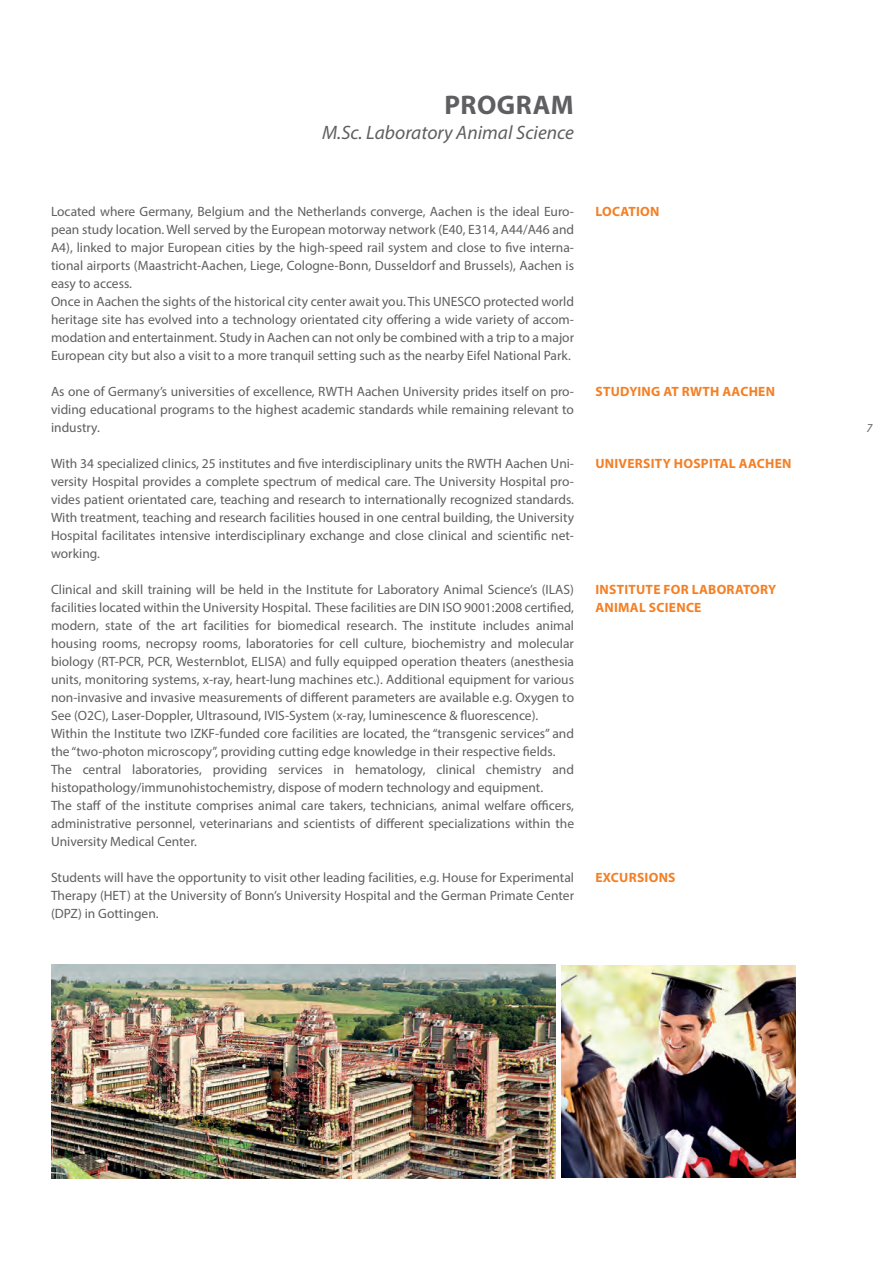
<style>
.page{position:relative;width:893px;height:1263px;background:#fff}
.page>*{position:absolute;margin:0;border:0;box-sizing:border-box;transform-origin:0 0}
.Head{font:700 27px "Myriad Pro";letter-spacing:.02em;color:#5f5f62}
.Head-2{font:italic 19.5px "Myriad Pro";color:#5f5f62}
.Fließtext{font:13.5px/18px "Myriad Pro";color:#5f5f62;text-align:justify}
.marginal{font:700 13.5px/18px "Myriad Pro";letter-spacing:.02em;color:#f48026}
.t1{font:italic 12px "Myriad Pro";color:#5f5f62}
</style>
<div class="page">
<img style="left:51px;top:965px;width:505px;height:213px">
<img style="left:561px;top:965px;width:234px;height:212px">
<p class="Head" style="left:444px;top:87px;width:131px">PROGRAM</p>
<p class="Head-2" style="left:322px;top:121px;width:253px">M.Sc. Laboratory Animal Science</p>
<p class="Fließtext" style="left:51px;top:202px;width:525px">Located where Germany, Belgium and the Netherlands converge, Aachen is the ideal Euro&shy;pean study location. Well served by the European motorway network (E40, E314, A44/A46 and A4), linked to major European cities by the high-speed rail system and close to five interna&shy;tional airports (Maastricht-Aachen, Liege, Cologne-Bonn, Dusseldorf and Brussels), Aachen is easy to access.</p>
<p class="Fließtext" style="left:51px;top:292px;width:525px">Once in Aachen the sights of the historical city center await you. This UNESCO protected world heritage site has evolved into a technology orientated city offering a wide variety of accom&shy;modation and entertainment. Study in Aachen can not only be combined with a trip to a major European city but also a visit to a more tranquil setting such as the nearby Eifel National Park.</p>
<p class="Fließtext" style="left:51px;top:382px;width:524px">As one of Germany’s universities of excellence, RWTH Aachen University prides itself on pro&shy;viding educational programs to the highest academic standards while remaining relevant to industry.</p>
<p class="Fließtext" style="left:51px;top:454px;width:525px">With 34 specialized clinics, 25 institutes and five interdisciplinary units the RWTH Aachen Uni&shy;versity Hospital provides a complete spectrum of medical care. The University Hospital pro&shy;vides patient orientated care, teaching and research to internationally recognized standards.<br>With treatment, teaching and research facilities housed in one central building, the University Hospital facilitates intensive interdisciplinary exchange and close clinical and scientific net&shy;working.</p>
<p class="Fließtext" style="left:51px;top:580px;width:525px">Clinical and skill training will be held in the Institute for Laboratory Animal Science’s (ILAS) facilities located within the University Hospital. These facilities are DIN ISO 9001:2008 certified, modern, state of the art facilities for biomedical research. The institute includes animal housing rooms, necropsy rooms, laboratories for cell culture, biochemistry and molecular biology (RT-PCR, PCR, Westernblot, ELISA) and fully equipped operation theaters (anesthesia units, monitoring systems, x-ray, heart-lung machines etc.). Additional equipment for various non-invasive and invasive measurements of different parameters are available e.g. Oxygen to See (O2C), Laser-Doppler, Ultrasound, IVIS-System (x-ray, luminescence &amp; fluorescence).</p>
<p class="Fließtext" style="left:51px;top:724px;width:524px">Within the Institute two IZKF-funded core facilities are located, the “transgenic services” and the “two-photon microscopy”, providing cutting edge knowledge in their respective fields.</p>
<p class="Fließtext" style="left:51px;top:760px;width:524px">The central laboratories, providing services in hematology, clinical chemistry and histopathology/immunohistochemistry, dispose of modern technology and equipment.</p>
<p class="Fließtext" style="left:51px;top:796px;width:525px">The staff of the institute comprises animal care takers, technicians, animal welfare officers, administrative personnel, veterinarians and scientists of different specializations within the University Medical Center.</p>
<p class="Fließtext" style="left:51px;top:868px;width:525px">Students will have the opportunity to visit other leading facilities, e.g. House for Experimental Therapy (HET) at the University of Bonn’s University Hospital and the German Primate Center (DPZ) in Gottingen.</p>
<p class="marginal" style="left:595px;top:202px;width:66px">LOCATION</p>
<p class="marginal" style="left:595px;top:382px;width:181px">STUDYING AT RWTH AACHEN</p>
<p class="marginal" style="left:595px;top:454px;width:197px">UNIVERSITY HOSPITAL AACHEN</p>
<p class="marginal" style="left:595px;top:580px;width:182px">INSTITUTE FOR LABORATORY<br>ANIMAL SCIENCE</p>
<p class="marginal" style="left:595px;top:868px;width:82px">EXCURSIONS</p>
<p class="t1" style="left:866px;top:421px;width:7px">7</p>
</div>
